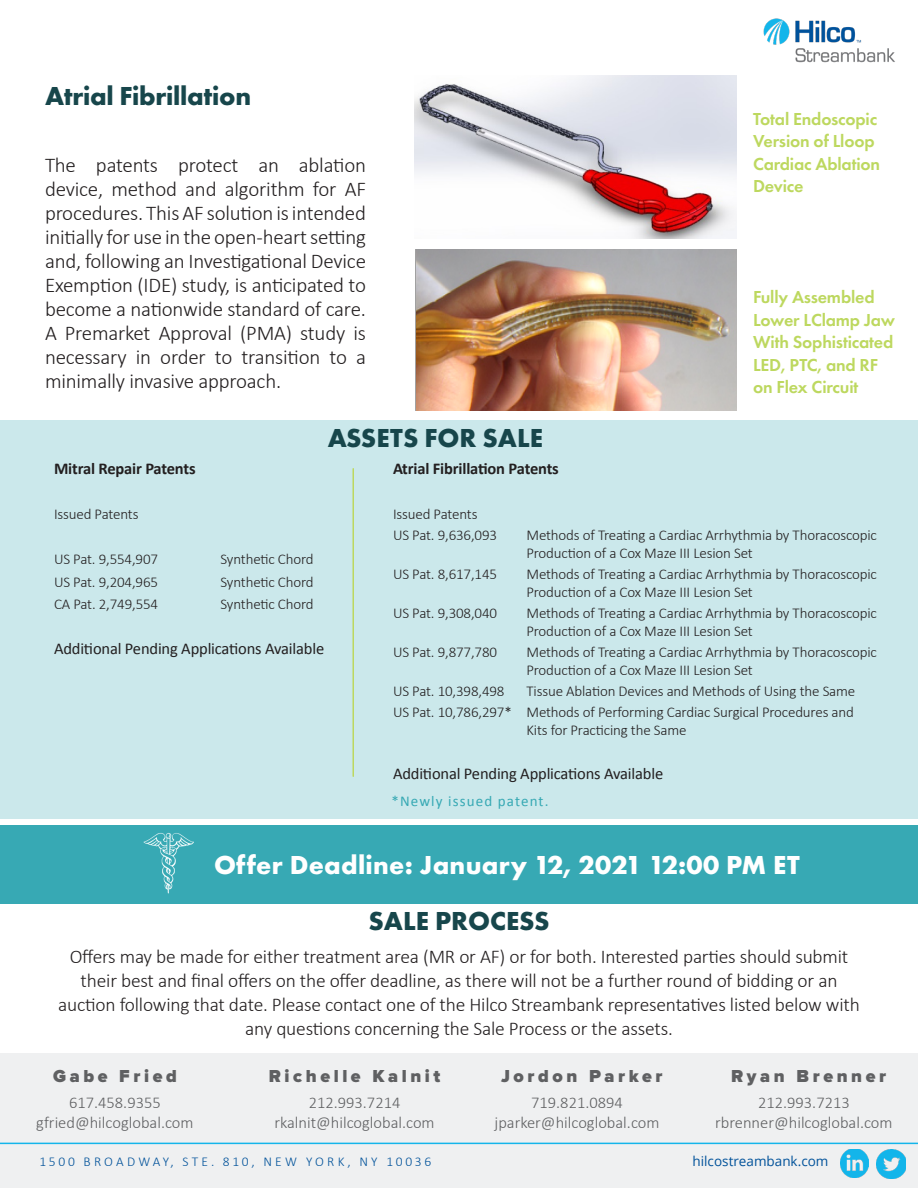
<style>
.page{position:relative;width:918px;height:1188px;background:#fff}
.page>*{position:absolute;margin:0;border:0;box-sizing:border-box;transform-origin:0 0}
.Body_Text{font:700 27px "Futura PT";letter-spacing:-.01em;color:#17464b}
.Body_Text-2{font:700 27px "Futura PT";letter-spacing:.01em;color:#fff}
.Body_Text-3{font:300 21px/24px "Calibri";letter-spacing:-.01em;color:#231f20;text-align:justify}
.Body_Text-4{font:300 19.5px/24px "Calibri";letter-spacing:-.01em;color:#231f20;text-align:center}
.Body_Text-5{font:600 18px/22.5px "Futura PT";letter-spacing:-.01em;color:#bdd85f}
.t1{font:900 18px "Proxima Nova";letter-spacing:.2em;color:#5f6062}
.t2{font:300 16.5px/19.5px "Calibri";color:#5f6062;text-align:center}
.Body_Text-6{font:16.5px "Calibri";letter-spacing:-.01em;color:#231f20}
.Body_Text-7{font:700 16.5px "Calibri";letter-spacing:-.01em;color:#231f20}
.Body_Text-8{font:300 15px/18px "Calibri";letter-spacing:-.01em;color:#231f20}
.Page_Section_Header{font:15px "Calibri";letter-spacing:.075em;color:#37a9b4}
.t3{font:300 13.5px "Calibri";letter-spacing:.22em;color:#01529a}
.t4{font:13.5px "Open Sans";color:#01529a}
</style>
<div class="page">
<div style="left:0;top:1053px;width:918px;height:135px;background:#eff0f1"></div>
<hr style="left:0;top:1143px;width:918px;height:1px;background:#13b5ea">
<img style="left:763px;top:18px;width:132px;height:45px">
<div style="left:0;top:420px;width:918px;height:399px;background:#cbe8eb"></div>
<hr style="left:352px;top:469px;width:2px;height:307px;background:#bdd85f">
<img style="left:414px;top:75px;width:323px;height:164px">
<img style="left:416px;top:249px;width:321px;height:162px">
<img style="left:840px;top:1149px;width:28px;height:29px">
<img style="left:877px;top:1149px;width:29px;height:29px">
<div style="left:0;top:825px;width:918px;height:78px;background:#37a9b4"></div>
<img style="left:144px;top:832px;width:50px;height:61px">
<p class="Body_Text" style="left:45px;top:78px;width:208px">Atrial Fibrillation</p>
<p class="Body_Text-3" style="left:45px;top:153px;width:323px">The patents protect an ablation device, method and algorithm for AF procedures. This AF solution is intended initially for use in the open-heart setting and, following an Investigational Device Exemption (IDE) study, is anticipated to become a nationwide standard of care.<br>A Premarket Approval (PMA) study is necessary in order to transition to a minimally invasive approach.</p>
<p class="Body_Text" style="left:328px;top:420px;width:217px">ASSETS FOR SALE</p>
<p class="Body_Text-5" style="left:753px;top:107px;width:129px">Total Endoscopic<br>Version of Lloop<br>Cardiac Ablation<br>Device</p>
<p class="Body_Text-5" style="left:753px;top:286px;width:144px">Fully Assembled<br>Lower LClamp Jaw<br>With Sophisticated<br>LED, PTC, and RF on Flex Circuit</p>
<p class="Body_Text-7" style="left:54px;top:457px;width:143px">Mitral Repair Patents</p>
<p class="Body_Text-8" style="left:54px;top:505px;width:86px">Issued Patents</p>
<p class="Body_Text-8" style="left:54px;top:550px;width:106px">US Pat. 9,554,907</p>
<p class="Body_Text-8" style="left:220px;top:550px;width:95px">Synthetic Chord</p>
<p class="Body_Text-8" style="left:54px;top:573px;width:106px">US Pat. 9,204,965</p>
<p class="Body_Text-8" style="left:220px;top:573px;width:95px">Synthetic Chord</p>
<p class="Body_Text-8" style="left:54px;top:595px;width:106px">CA Pat. 2,749,554</p>
<p class="Body_Text-8" style="left:220px;top:595px;width:95px">Synthetic Chord</p>
<p class="Body_Text-6" style="left:54px;top:637px;width:272px">Additional Pending Applications Available</p>
<p class="Body_Text-7" style="left:393px;top:457px;width:167px">Atrial Fibrillation Patents</p>
<p class="Body_Text-8" style="left:393px;top:505px;width:86px">Issued Patents</p>
<p class="Body_Text-8" style="left:393px;top:526px;width:106px">US Pat. 9,636,093</p>
<p class="Body_Text-8" style="left:526px;top:526px;width:352px">Methods of Treating a Cardiac Arrhythmia by Thoracoscopic<br>Production of a Cox Maze III Lesion Set</p>
<p class="Body_Text-8" style="left:393px;top:565px;width:106px">US Pat. 8,617,145</p>
<p class="Body_Text-8" style="left:526px;top:565px;width:352px">Methods of Treating a Cardiac Arrhythmia by Thoracoscopic<br>Production of a Cox Maze III Lesion Set</p>
<p class="Body_Text-8" style="left:393px;top:604px;width:106px">US Pat. 9,308,040</p>
<p class="Body_Text-8" style="left:526px;top:604px;width:352px">Methods of Treating a Cardiac Arrhythmia by Thoracoscopic<br>Production of a Cox Maze III Lesion Set</p>
<p class="Body_Text-8" style="left:393px;top:643px;width:106px">US Pat. 9,877,780</p>
<p class="Body_Text-8" style="left:526px;top:643px;width:352px">Methods of Treating a Cardiac Arrhythmia by Thoracoscopic<br>Production of a Cox Maze III Lesion Set</p>
<p class="Body_Text-8" style="left:393px;top:682px;width:113px">US Pat. 10,398,498</p>
<p class="Body_Text-8" style="left:526px;top:682px;width:330px">Tissue Ablation Devices and Methods of Using the Same</p>
<p class="Body_Text-8" style="left:526px;top:703px;width:329px;text-indent:-134px">US Pat. 10,786,297* Methods of Performing Cardiac Surgical Procedures and<br>Kits for Practicing the Same</p>
<p class="Body_Text-6" style="left:393px;top:762px;width:272px">Additional Pending Applications Available</p>
<p class="Page_Section_Header" style="left:392px;top:791px;width:158px">*Newly issued patent.</p>
<p class="Body_Text-2" style="left:214px;top:848px;width:587px">Offer Deadline: January 12, 2021 12:00 PM ET</p>
<p class="Body_Text" style="left:369px;top:903px;width:182px">SALE PROCESS</p>
<p class="Body_Text-4" style="left:58px;top:944px;width:803px">Offers may be made for either treatment area (MR or AF) or for both. Interested parties should submit their best and final offers on the offer deadline, as there will not be a further round of bidding or an auction following that date. Please contact one of the Hilco Streambank representatives listed below with any questions concerning the Sale Process or the assets.</p>
<p class="t1" style="left:53px;top:1068px;width:125px">Gabe Fried</p>
<p class="t2" style="left:36px;top:1093px;width:159px">617.458.9355 gfried@hilcoglobal.com</p>
<p class="t1" style="left:269px;top:1068px;width:173px">Richelle Kalnit</p>
<p class="t2" style="left:274px;top:1093px;width:162px">212.993.7214 rkalnit@hilcoglobal.com</p>
<p class="t1" style="left:501px;top:1068px;width:163px">Jordon Parker</p>
<p class="t2" style="left:495px;top:1093px;width:166px">719.821.0894 jparker@hilcoglobal.com</p>
<p class="t1" style="left:731px;top:1068px;width:156px">Ryan Brenner</p>
<p class="t2" style="left:715px;top:1093px;width:179px">212.993.7213 rbrenner@hilcoglobal.com</p>
<p class="t3" style="left:39px;top:1153px;width:394px">1500 BROADWAY, STE. 810, NEW YORK, NY 10036</p>
<p class="t4" style="left:693px;top:1151px;width:137px">hilcostreambank.com</p>
</div>
